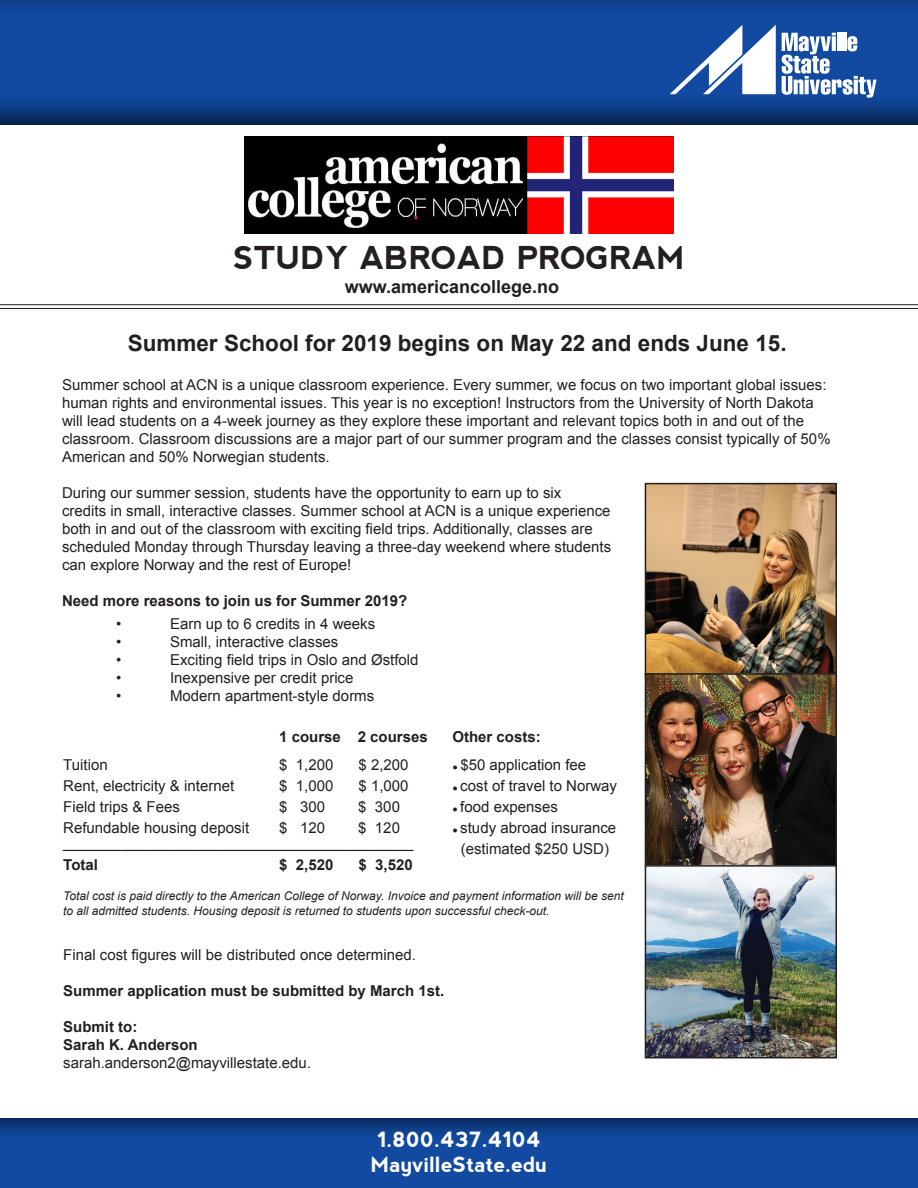
<style>
.page{position:relative;width:918px;height:1188px;background:#fff}
.page>*{position:absolute;margin:0;border:0;box-sizing:border-box;transform-origin:0 0}
.t1{font:700 31.5px "nevis";color:#231f20}
.t2{font:700 22.5px "Arial";color:#231f20}
.t3{font:700 21px/24.8px "nevis";color:#fff}
.t4{font:700 18px "Arial";color:#231f20}
.t5{font:15px/18px "Arial";color:#231f20}
.t6{font:700 15px/18px "Arial";color:#231f20}
.t7{font:italic 12px/14.4px "Arial";color:#231f20}
.s1{font-family:"Century Gothic";font-size:9px}
</style>
<div class="page">
<div style="left:0;top:1118px;width:918px;height:70px;background:#231f20;opacity:.86"></div>
<div style="left:0;top:0;width:918px;height:126px;background:#231f20;opacity:.83"></div>
<svg style="left:670px;top:25px;width:106px;height:69px"></svg>
<svg style="left:782px;top:33px;width:95px;height:65px"></svg>
<img style="left:245px;top:137px;width:428px;height:97px">
<hr style="left:0;top:304px;width:918px;height:1px;background:#231f20">
<hr style="left:0;top:308px;width:918px;height:1px;background:#231f20">
<img style="left:648px;top:486px;width:186px;height:569px">
<div style="left:645px;top:483px;width:192px;height:193px;border:2px solid #231f20"></div>
<div style="left:645px;top:673px;width:192px;height:194px;border:2px solid #231f20"></div>
<div style="left:645px;top:865px;width:192px;height:193px;border:2px solid #231f20"></div>
<h1 class="t1" style="left:234px;top:240px;width:424px">STUDY ABROAD PROGRAM</h1>
<p class="t4" style="left:345px;top:274px;width:216px">www.americancollege.no</p>
<h2 class="t2" style="left:128px;top:327px;width:660px">Summer School for 2019 begins on May 22 and ends June 15.</h2>
<p class="t5" style="left:62px;top:376px;width:770px">Summer school at ACN is a unique classroom experience. Every summer, we focus on two important global issues: human rights and environmental issues. This year is no exception! Instructors from the University of North Dakota will lead students on a 4-week journey as they explore these important and relevant topics both in and out of the classroom. Classroom discussions are a major part of our summer program and the classes consist typically of 50% American and 50% Norwegian students.</p>
<p class="t5" style="left:62px;top:484px;width:551px">During our summer session, students have the opportunity to earn up to six<br>credits in small, interactive classes. Summer school at ACN is a unique experience both in and out of the classroom with exciting field trips. Additionally, classes are scheduled Monday through Thursday leaving a three-day weekend where students can explore Norway and the rest of Europe!</p>
<p class="t6" style="left:62px;top:592px;width:347px">Need more reasons to join us for Summer 2019?</p>
<p class="t5" style="left:116px;top:615px;width:7px">•</p>
<p class="t5" style="left:170px;top:615px;width:207px">Earn up to 6 credits in 4 weeks</p>
<p class="t5" style="left:116px;top:633px;width:7px">•</p>
<p class="t5" style="left:170px;top:633px;width:170px">Small, interactive classes</p>
<p class="t5" style="left:116px;top:651px;width:7px">•</p>
<p class="t5" style="left:170px;top:651px;width:250px">Exciting field trips in Oslo and Østfold</p>
<p class="t5" style="left:116px;top:669px;width:7px">•</p>
<p class="t5" style="left:170px;top:669px;width:185px">Inexpensive per credit price</p>
<p class="t5" style="left:116px;top:687px;width:7px">•</p>
<p class="t5" style="left:170px;top:687px;width:206px">Modern apartment-style dorms</p>
<p class="t6" style="left:279px;top:727px;width:150px">1 course 2 courses</p>
<p class="t5" style="left:63px;top:756px;width:46px">Tuition</p>
<p class="t5" style="left:279px;top:756px;width:56px">$ 1,200</p>
<p class="t5" style="left:359px;top:756px;width:52px">$ 2,200</p>
<p class="t5" style="left:63px;top:777px;width:172px">Rent, electricity &amp; internet</p>
<p class="t5" style="left:279px;top:777px;width:56px">$ 1,000</p>
<p class="t5" style="left:359px;top:777px;width:52px">$ 1,000</p>
<p class="t5" style="left:63px;top:798px;width:118px">Field trips &amp; Fees</p>
<p class="t5" style="left:279px;top:798px;width:47px">$ 300</p>
<p class="t5" style="left:358px;top:798px;width:43px">$ 300</p>
<p class="t5" style="left:63px;top:819px;width:187px">Refundable housing deposit</p>
<p class="t5" style="left:279px;top:819px;width:47px">$ 120</p>
<p class="t5" style="left:63px;top:820px;width:352px;line-height:15px;text-indent:295px">$ 120 __________________________________________</p>
<p class="t6" style="left:63px;top:856px;width:36px">Total</p>
<p class="t6" style="left:279px;top:856px;width:56px">$ 2,520</p>
<p class="t6" style="left:359px;top:856px;width:56px">$ 3,520</p>
<p class="t6" style="left:452px;top:727px;width:90px">Other costs:</p>
<p class="t5" style="left:452px;top:756px;width:135px"><span class="s1">●</span> $50 application fee</p>
<p class="t5" style="left:452px;top:777px;width:166px"><span class="s1">●</span> cost of travel to Norway</p>
<p class="t5" style="left:452px;top:798px;width:107px"><span class="s1">●</span> food expenses</p>
<p class="t5" style="left:452px;top:817px;width:165px;line-height:21px;text-align:center"><span class="s1">●</span> study abroad insurance (estimated $250 USD)</p>
<p class="t7" style="left:63px;top:889px;width:562px">Total cost is paid directly to the American College of Norway. Invoice and payment information will be sent to all admitted students. Housing deposit is returned to students upon successful check-out.</p>
<p class="t5" style="left:63px;top:945px;width:354px">Final cost figures will be distributed once determined.</p>
<p class="t6" style="left:63px;top:982px;width:382px">Summer application must be submitted by March 1st.</p>
<p class="t6" style="left:63px;top:1018px;width:136px">Submit to:<br>Sarah K. Anderson</p>
<p class="t5" style="left:63px;top:1053px;width:249px">sarah.anderson2@mayvillestate.edu.</p>
<h3 class="t3" style="left:371px;top:1127px;width:178px">1.800.437.4104<br>MAYVILLESTATE.EDU</h3>
</div>
